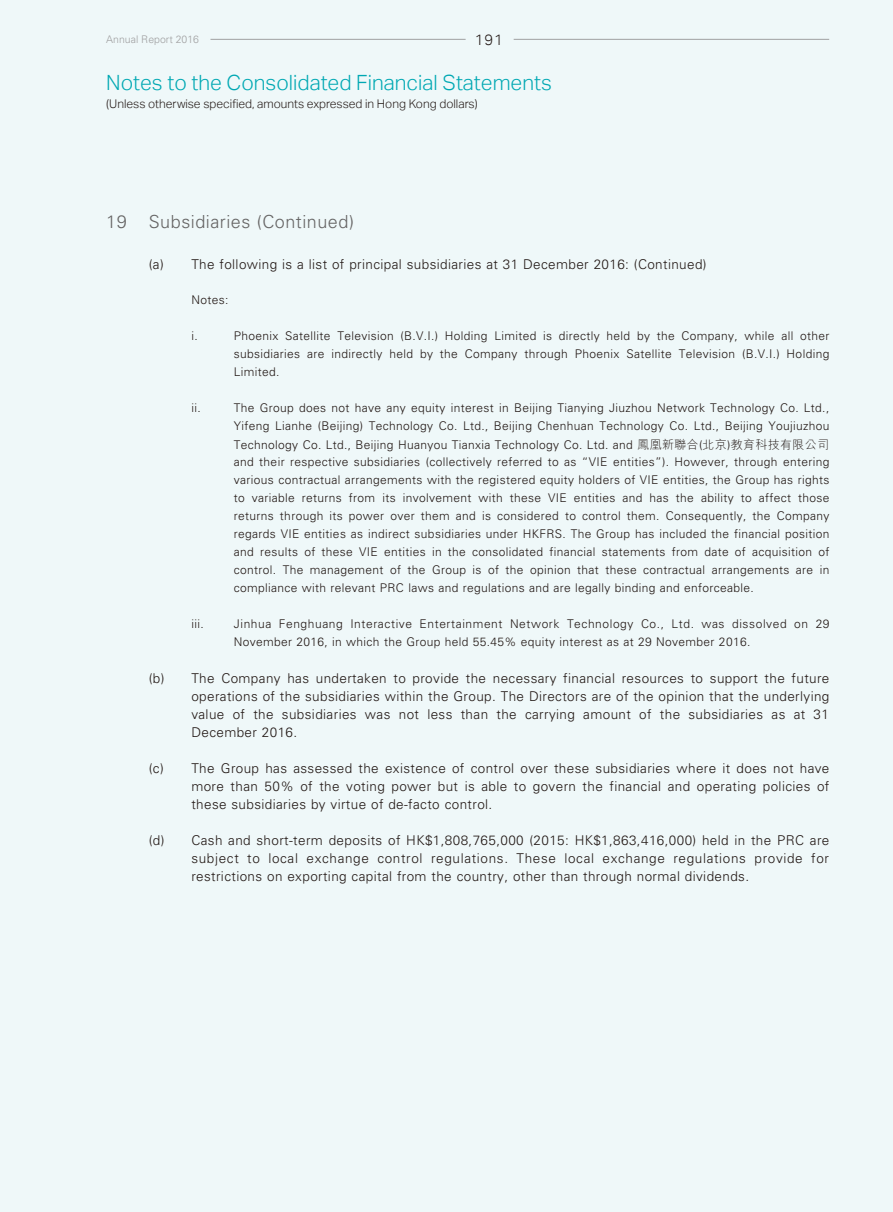
<style>
.page{position:relative;width:893px;height:1212px;background:#eff8f9}
.page>*{position:absolute;margin:0;border:0;box-sizing:border-box;transform-origin:0 0}
.t1{font:300 21px "Aktiv Grotesk";color:#00a8b3}
.t2{font:300 18px "Univers LT Std";letter-spacing:.03em;color:#666565}
.t3{font:300 15px "Aktiv Grotesk";color:#231916}
.t4{font:300 13.5px/18px "Univers LT Std";letter-spacing:.03em;color:#231916;text-align:justify}
.t5{font:300 12px/18px "Univers LT Std";letter-spacing:.03em;color:#231916;text-align:justify}
.t6{font:300 12px/18px "Univers LT Std";letter-spacing:.05em;color:#231916}
.t7{font:300 12px "Aktiv Grotesk";color:#231916}
.t8{font:300 10.5px "Univers LT Std";color:#a0a0a1}
.s1{font-family:"M Hei HK"}
</style>
<div class="page">
<hr style="left:210px;top:39px;width:256px;height:1px;background:#a0a0a1">
<hr style="left:514px;top:39px;width:315px;height:1px;background:#a0a0a1">
<p class="t3" style="left:475px;top:31px;width:30px">191</p>
<p class="t8" style="left:106px;top:33px;width:94px">Annual Report 2016</p>
<h1 class="t1" style="left:106px;top:71px;width:447px">Notes to the Consolidated Financial Statements</h1>
<p class="t7" style="left:106px;top:97px;width:373px">(Unless otherwise specified, amounts expressed in Hong Kong dollars)</p>
<h2 class="t2" style="left:106px;top:210px;width:249px">19 Subsidiaries (Continued)</h2>
<p class="t4" style="left:149px;top:255px;width:559px">(a) The following is a list of principal subsidiaries at 31 December 2016: (Continued)</p>
<p class="t5" style="left:191px;top:291px;width:39px">Notes:</p>
<p class="t5" style="left:191px;top:327px;width:8px">i.</p>
<p class="t5" style="left:234px;top:327px;width:597px">Phoenix Satellite Television (B.V.I.) Holding Limited is directly held by the Company, while all other subsidiaries are indirectly held by the Company through Phoenix Satellite Television (B.V.I.) Holding Limited.</p>
<p class="t5" style="left:191px;top:399px;width:11px">ii.</p>
<p class="t5" style="left:234px;top:398px;width:597px;line-height:18.5px">The Group does not have any equity interest in Beijing Tianying Jiuzhou Network Technology Co. Ltd., Yifeng Lianhe (Beijing) Technology Co. Ltd., Beijing Chenhuan Technology Co. Ltd., Beijing Youjiuzhou Technology Co. Ltd., Beijing Huanyou Tianxia Technology Co. Ltd. and <span class="s1">鳳凰新聯合</span>(<span class="s1">北京</span>)<span class="s1">教育科技有限公司</span></p>
<p class="t5" style="left:234px;top:453px;width:597px">and their respective subsidiaries (collectively referred to as “VIE entities”). However, through entering various contractual arrangements with the registered equity holders of VIE entities, the Group has rights to variable returns from its involvement with these VIE entities and has the ability to affect those returns through its power over them and is considered to control them. Consequently, the Company regards VIE entities as indirect subsidiaries under HKFRS. The Group has included the financial position and results of these VIE entities in the consolidated financial statements from date of acquisition of control. The management of the Group is of the opinion that these contractual arrangements are in compliance with relevant PRC laws and regulations and are legally binding and enforceable.</p>
<p class="t5" style="left:191px;top:615px;width:14px">iii.</p>
<p class="t6" style="left:234px;top:615px;width:597px">Jinhua Fenghuang Interactive Entertainment Network Technology Co., Ltd. was dissolved on 29<br>November 2016, in which the Group held 55.45% equity interest as at 29 November 2016.</p>
<p class="t4" style="left:191px;top:669px;width:640px;text-indent:-43px">(b) The Company has undertaken to provide the necessary financial resources to support the future operations of the subsidiaries within the Group. The Directors are of the opinion that the underlying value of the subsidiaries was not less than the carrying amount of the subsidiaries as at 31<br>December 2016.</p>
<p class="t4" style="left:191px;top:759px;width:640px;text-indent:-43px">(c) The Group has assessed the existence of control over these subsidiaries where it does not have more than 50% of the voting power but is able to govern the financial and operating policies of these subsidiaries by virtue of de-facto control.</p>
<p class="t4" style="left:191px;top:831px;width:639px;text-indent:-43px">(d) Cash and short-term deposits of HK$1,808,765,000 (2015: HK$1,863,416,000) held in the PRC are subject to local exchange control regulations. These local exchange regulations provide for restrictions on exporting capital from the country, other than through normal dividends.</p>
</div>
